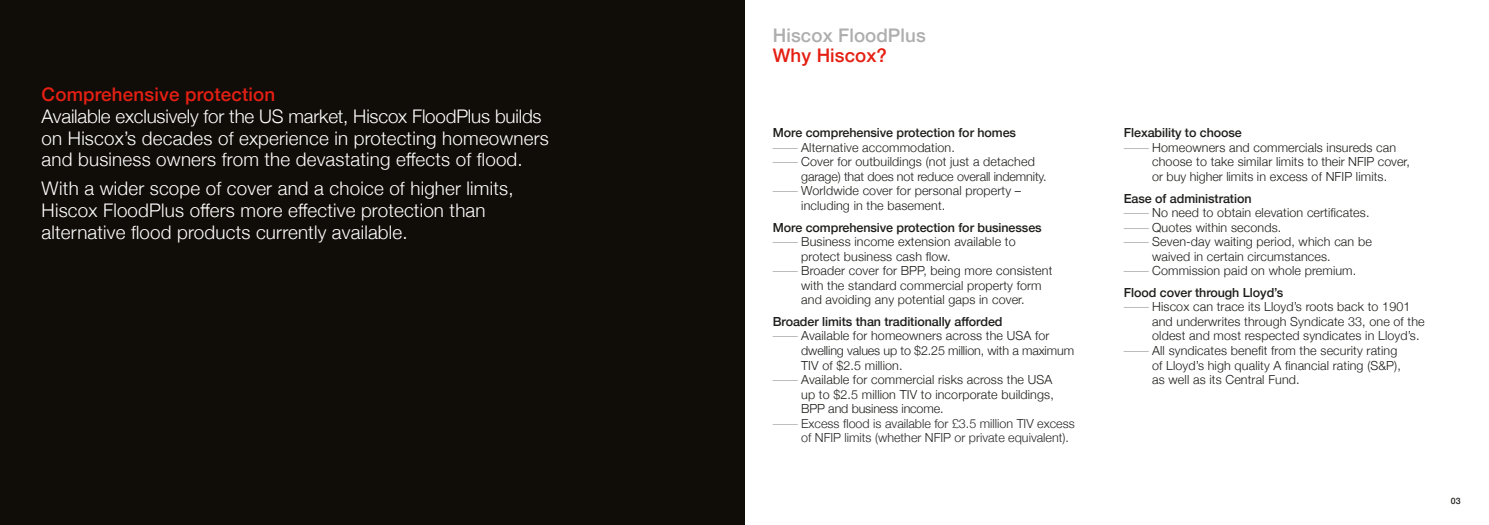
<style>
.page{position:relative;width:1489px;height:525px;background:#fff}
.page>*{position:absolute;margin:0;border:0;box-sizing:border-box;transform-origin:0 0}
.t1{font:300 18.75px/21.8px "Helvetica Neue";letter-spacing:.01em;color:#fff}
.t2{font:500 18.75px "Helvetica Neue";letter-spacing:.01em;color:#e41f13}
.t3{font:500 18.75px "Helvetica Neue";letter-spacing:.005em;color:#aeaeae}
.t4{font:300 12.5px/14.5px "Helvetica Neue";letter-spacing:.01em;color:#1d1d1b}
.t5{font:500 12.5px "Helvetica Neue";letter-spacing:-.005em;color:#1d1d1b}
.t6{font:300 12.5px/14.5px "Helvetica Neue";color:#282828}
.t7{font:500 8.75px "Helvetica Neue";color:#1d1d1b}
</style>
<div class="page">
<div style="left:0;top:0;width:744px;height:524px;background:#100c08"></div>
<h1 class="t2" style="left:42px;top:79px;width:235px">Comprehensive protection</h1>
<h1 class="t1" style="left:42px;top:104px;width:509px">Available exclusively for the US market, Hiscox FloodPlus builds on Hiscox’s decades of experience in protecting homeowners and business owners from the devastating effects of flood.</h1>
<h1 class="t1" style="left:42px;top:176px;width:473px">With a wider scope of cover and a choice of higher limits,<br>Hiscox FloodPlus offers more effective protection than alternative flood products currently available.</h1>
<h1 class="t3" style="left:772px;top:20px;width:154px">Hiscox FloodPlus</h1>
<h1 class="t2" style="left:772px;top:41px;width:116px">Why Hiscox?</h1>
<p class="t5" style="left:772px;top:123px;width:245px">More comprehensive protection for homes</p>
<p class="t4" style="left:801px;top:139px;width:247px">Alternative accommodation.<br>Cover for outbuildings (not just a detached garage) that does not reduce overall indemnity.<br>Worldwide cover for personal property – including in the basement.</p>
<p class="t5" style="left:772px;top:217px;width:270px">More comprehensive protection for businesses</p>
<p class="t4" style="left:801px;top:233px;width:253px">Business income extension available to protect business cash flow.<br>Broader cover for BPP, being more consistent with the standard commercial property form and avoiding any potential gaps in cover.</p>
<p class="t5" style="left:772px;top:311px;width:231px">Broader limits than traditionally afforded</p>
<p class="t4" style="left:801px;top:327px;width:274px">Available for homeowners across the USA for dwelling values up to $2.25 million, with a maximum TIV of $2.5 million.<br>Available for commercial risks across the USA<br>up to $2.5 million TIV to incorporate buildings, BPP and business income.</p>
<p class="t6" style="left:801px;top:414px;width:275px">Excess flood is available for £3.5 million TIV excess of NFIP limits (whether NFIP or private equivalent).</p>
<p class="t5" style="left:1123px;top:123px;width:120px">Flexability to choose</p>
<p class="t4" style="left:1152px;top:139px;width:259px">Homeowners and commercials insureds can choose to take similar limits to their NFIP cover, or buy higher limits in excess of NFIP limits.</p>
<p class="t5" style="left:1123px;top:188px;width:129px">Ease of administration</p>
<p class="t4" style="left:1152px;top:204px;width:221px">No need to obtain elevation certificates.<br>Quotes within seconds.<br>Seven-day waiting period, which can be waived in certain circumstances.<br>Commission paid on whole premium.</p>
<p class="t5" style="left:1123px;top:282px;width:161px">Flood cover through Lloyd’s</p>
<p class="t4" style="left:1152px;top:298px;width:274px">Hiscox can trace its Lloyd’s roots back to 1901 and underwrites through Syndicate 33, one of the oldest and most respected syndicates in Lloyd’s.<br>All syndicates benefit from the security rating<br>of Lloyd’s high quality A financial rating (S&amp;P),<br>as well as its Central Fund.</p>
<p class="t7" style="left:1450px;top:493px;width:11px">03</p>
</div>
